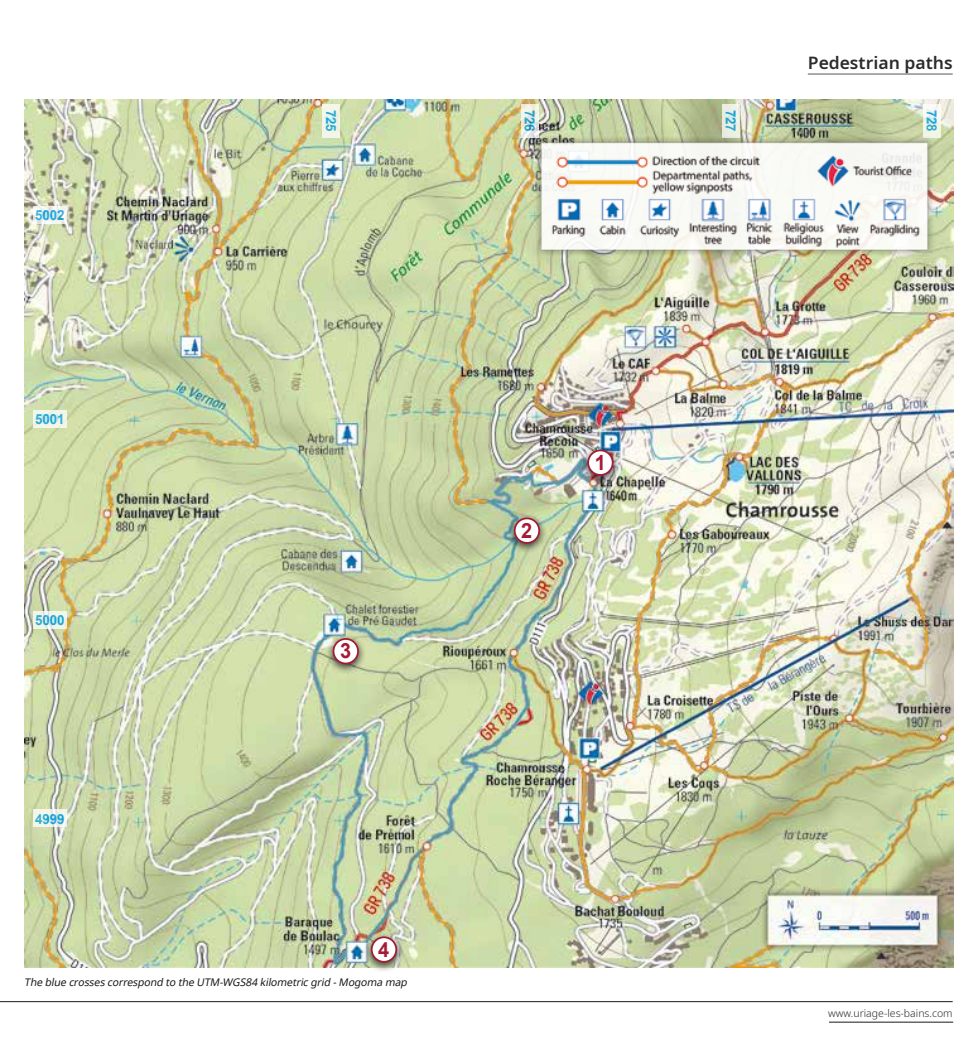
<style>
.page{position:relative;width:978px;height:1042px;background:#fff}
.page>*{position:absolute;margin:0;border:0;box-sizing:border-box;transform-origin:0 0}
.t1{font:700 21px "Arial";color:#a41b35;scale:.95 1}
.t2{font:600 17.5px "Noto Sans";color:#2a2c2a}
.t3{font:700 14px "Arial";color:#009ee0;scale:.95 1}
.t4{font:italic 10.5px "Noto Sans";color:#1a171c}
.t5{font:300 10.5px "Noto Sans";color:#2a2c2a}
</style>
<div class="page">
<hr style="left:0;top:1001px;width:952px;height:1px;background:#1a171c">
<hr style="left:828px;top:1022px;width:124px;height:1px;background:#1a171c">
<hr style="left:807px;top:73px;width:145px;height:2px;background:#9c9e9f">
<img style="left:25px;top:99px;width:927px;height:868px">
<svg style="left:33px;top:410px;width:33px;height:17px"></svg>
<svg style="left:33px;top:611px;width:33px;height:18px"></svg>
<svg style="left:33px;top:810px;width:33px;height:17px"></svg>
<svg style="left:322px;top:104px;width:18px;height:18px"></svg>
<svg style="left:521px;top:104px;width:17px;height:18px"></svg>
<svg style="left:722px;top:104px;width:17px;height:18px"></svg>
<svg style="left:923px;top:104px;width:17px;height:18px"></svg>
<div style="left:325px;top:633px;width:41px;height:41px;background:#1a171c;opacity:.75"></div>
<div style="left:333px;top:639px;width:25px;height:24px;background:#fff;border-radius:50%"></div>
<div style="left:332px;top:638px;width:27px;height:26px;border:2px solid #a41b35;border-radius:50%"></div>
<div style="left:506px;top:513px;width:41px;height:41px;background:#1a171c;opacity:.75"></div>
<div style="left:514px;top:518px;width:25px;height:25px;background:#fff;border-radius:50%"></div>
<div style="left:513px;top:517px;width:27px;height:27px;border:2px solid #a41b35;border-radius:50%"></div>
<div style="left:580px;top:445px;width:41px;height:41px;background:#1a171c;opacity:.75"></div>
<div style="left:588px;top:450px;width:24px;height:25px;background:#fff;border-radius:50%"></div>
<div style="left:587px;top:449px;width:26px;height:27px;border:2px solid #a41b35;border-radius:50%"></div>
<div style="left:363px;top:931px;width:41px;height:41px;background:#1a171c;opacity:.75"></div>
<div style="left:371px;top:937px;width:25px;height:25px;background:#fff;border-radius:50%"></div>
<div style="left:371px;top:936px;width:26px;height:26px;border:2px solid #a41b35;border-radius:50%"></div>
<img style="left:25px;top:122px;width:927px;height:159px">
<h2 class="t2" style="left:807px;top:51px;width:146px">Pedestrian paths</h2>
<h3 class="t3" style="left:35px;top:206px;width:33px">5002</h3>
<h3 class="t3" style="left:35px;top:409px;width:33px">5001</h3>
<h3 class="t3" style="left:35px;top:611px;width:33px">5000</h3>
<h3 class="t3" style="left:35px;top:809px;width:33px">4999</h3>
<h3 class="t3" style="left:340px;top:110px;width:25px;rotate:90deg">725</h3>
<h3 class="t3" style="left:539px;top:110px;width:25px;rotate:90deg">726</h3>
<h3 class="t3" style="left:739px;top:110px;width:25px;rotate:90deg">727</h3>
<h3 class="t3" style="left:940px;top:110px;width:25px;rotate:90deg">728</h3>
<h1 class="t1" style="left:340px;top:637px;width:13px">3</h1>
<h1 class="t1" style="left:378px;top:935px;width:13px">4</h1>
<h1 class="t1" style="left:521px;top:517px;width:13px">2</h1>
<h1 class="t1" style="left:594px;top:449px;width:13px">1</h1>
<p class="t4" style="left:24px;top:974px;width:386px">The blue crosses correspond to the UTM-WGS84 kilometric grid -Mogoma map</p>
<p class="t5" style="left:828px;top:1005px;width:126px">www.uriage-les-bains.com</p>
</div>
